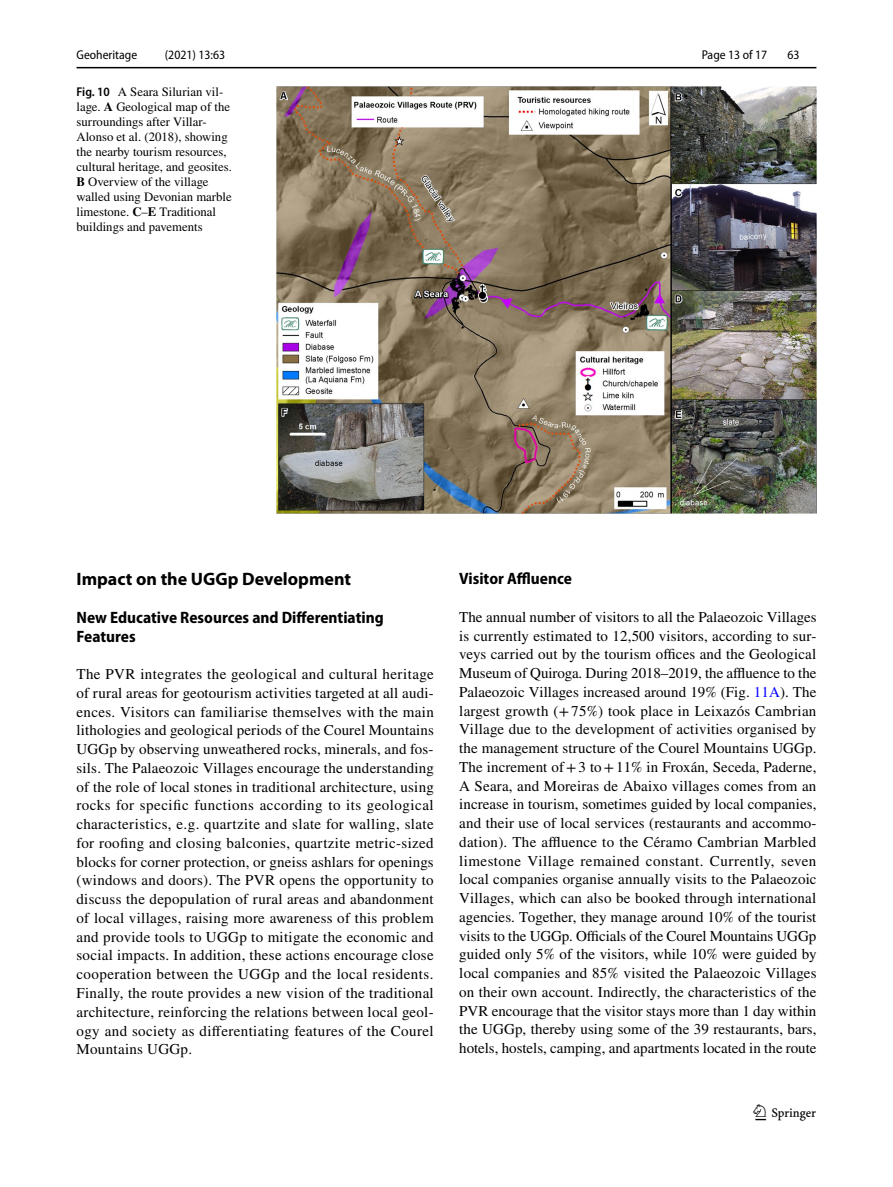
<style>
.page{position:relative;width:893px;height:1187px;background:#fff}
.page>*{position:absolute;margin:0;border:0;box-sizing:border-box;transform-origin:0 0}
.t1{font:22.5px "Springnew Regular 3";color:#000}
.t2{font:700 18px "Myriad Pro";color:#000}
.t3{font:700 semi-condensed 16.5px/18.8px "Myriad Pro";color:#000}
.t4{font:15px/18.8px "STIX";letter-spacing:.01em;color:#000;text-align:justify}
.t5{font:12.75px/15px "STIX";color:#000}
.t6{font:semi-condensed 12.75px "Myriad Pro";color:#000}
.s1{font-family:"Myriad Pro";font-weight:600;font-stretch:semi-condensed}
.s2{font-weight:700}
.s3{color:#00f}
</style>
<div class="page">
<hr style="left:77px;top:67px;width:739px;height:1px;background:#000">
<img style="left:276px;top:87px;width:540px;height:426px">
<p class="t6" style="left:77px;top:48px;width:62px">Geoheritage</p>
<p class="t6" style="left:165px;top:48px;width:62px">(2021) 13:63</p>
<p class="t5" style="left:77px;top:85px;width:157px"><span class="s1">Fig. 10</span> A Seara Silurian vil&shy;lage. <span class="s2">A</span> Geological map of the surroundings after Villar-<br>Alonso et al. (2018), showing the nearby tourism resources, cultural heritage, and geosites.<br><span class="s2">B</span> Overview of the village walled using Devonian marble limestone. <span class="s2">C</span>–<span class="s2">E</span> Traditional buildings and pavements</p>
<p class="t6" style="left:702px;top:48px;width:67px">Page 13 of 17</p>
<p class="t6" style="left:787px;top:48px;width:14px">63</p>
<p class="t2" style="left:77px;top:567px;width:276px">Impact on the UGGp Development</p>
<p class="t3" style="left:77px;top:608px;width:309px">New Educative Resources and Differentiating<br>Features</p>
<p class="t4" style="left:77px;top:665px;width:359px">The PVR integrates the geological and cultural heritage of rural areas for geotourism activities targeted at all audi&shy;ences. Visitors can familiarise themselves with the main lithologies and geological periods of the Courel Mountains UGGp by observing unweathered rocks, minerals, and fos&shy;sils. The Palaeozoic Villages encourage the understanding of the role of local stones in traditional architecture, using rocks for specific functions according to its geological characteristics, e.g. quartzite and slate for walling, slate for roofing and closing balconies, quartzite metric-sized blocks for corner protection, or gneiss ashlars for openings (windows and doors). The PVR opens the opportunity to discuss the depopulation of rural areas and abandonment of local villages, raising more awareness of this problem and provide tools to UGGp to mitigate the economic and social impacts. In addition, these actions encourage close cooperation between the UGGp and the local residents.<br>Finally, the route provides a new vision of the traditional architecture, reinforcing the relations between local geol&shy;ogy and society as differentiating features of the Courel Mountains UGGp.</p>
<p class="t3" style="left:459px;top:569px;width:114px">Visitor Affluence</p>
<p class="t4" style="left:459px;top:608px;width:359px">The annual number of visitors to all the Palaeozoic Villages is currently estimated to 12,500 visitors, according to sur&shy;veys carried out by the tourism offices and the Geological Museum of Quiroga. During 2018–2019, the affluence to the Palaeozoic Villages increased around 19% (Fig. <span class="s3">11A</span>). The largest growth (+75%) took place in Leixazós Cambrian Village due to the development of activities organised by the management structure of the Courel Mountains UGGp.<br>The increment of+3 to+11% in Froxán, Seceda, Paderne, A Seara, and Moreiras de Abaixo villages comes from an increase in tourism, sometimes guided by local companies, and their use of local services (restaurants and accommo&shy;dation). The affluence to the Céramo Cambrian Marbled limestone Village remained constant. Currently, seven local companies organise annually visits to the Palaeozoic Villages, which can also be booked through international agencies. Together, they manage around 10% of the tourist visits to the UGGp. Officials of the Courel Mountains UGGp guided only 5% of the visitors, while 10% were guided by local companies and 85% visited the Palaeozoic Villages on their own account. Indirectly, the characteristics of the PVR encourage that the visitor stays more than 1 day within the UGGp, thereby using some of the 39 restaurants, bars, hotels, hostels, camping, and apartments located in the route</p>
<h1 class="t1" style="left:755px;top:1104px;width:62px">1 3</h1>
</div>
